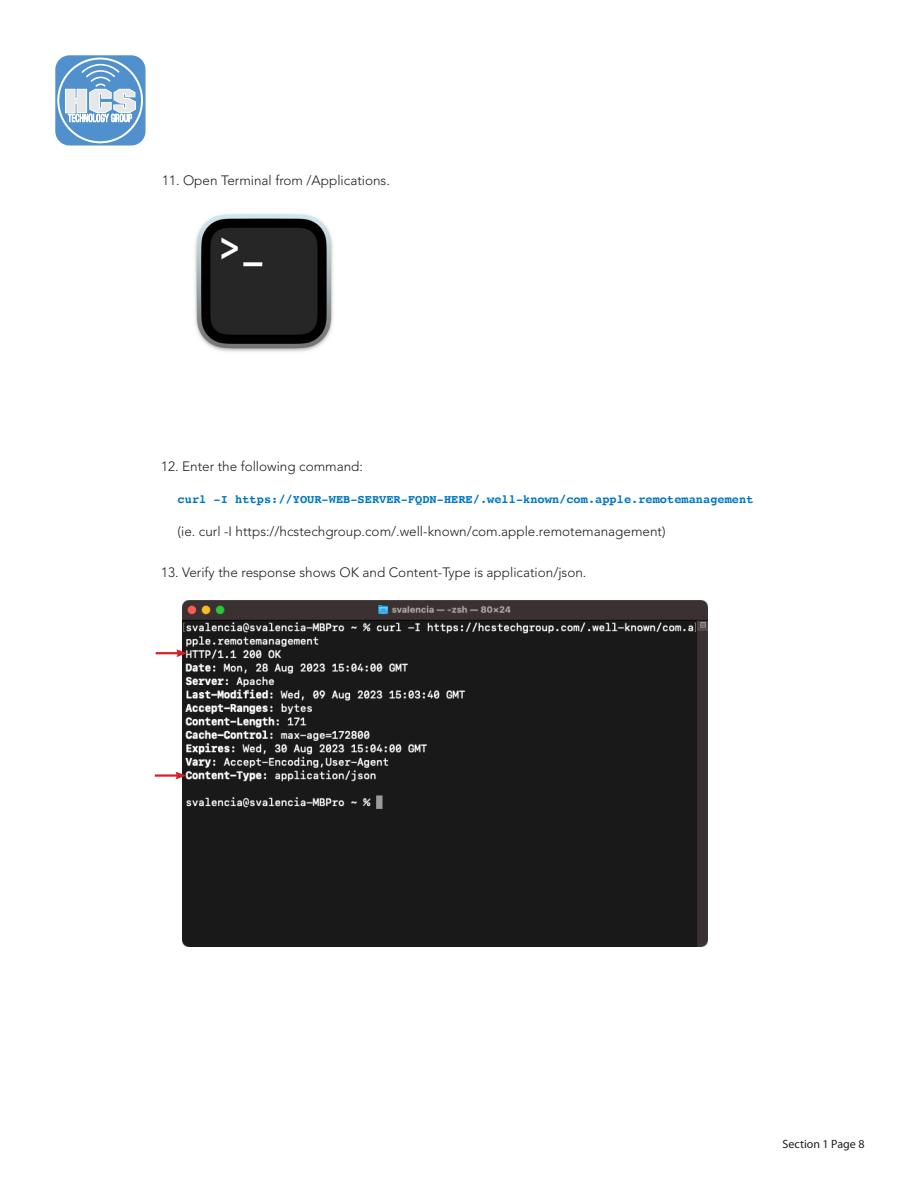
<style>
.page{position:relative;width:918px;height:1188px;background:#fff}
.page>*{position:absolute;margin:0;border:0;box-sizing:border-box;transform-origin:0 0}
.Copy-space_number_list{font:300 13.5px "Avenir LT Std";color:#231f20}
.Copy-space_number_list-2{font:700 12px "Courier";color:#0077c0}
.t1{font:12px "Myriad Pro";color:#231f20}
</style>
<div class="page">
<div style="left:55px;top:55px;width:91px;height:91px;background:#5090cc;border-radius:14px"></div>
<svg style="left:65px;top:63px;width:71px;height:61px"></svg>
<div style="left:57px;top:58px;width:86px;height:85px;border:2px solid #fff;border-radius:50%"></div>
<img style="left:183px;top:601px;width:525px;height:345px">
<hr style="left:156px;top:652px;width:23px;height:2px;background:#d1232a">
<svg style="left:176px;top:649px;width:11px;height:8px"></svg>
<hr style="left:155px;top:774px;width:23px;height:3px;background:#d1232a">
<svg style="left:175px;top:772px;width:11px;height:7px"></svg>
<img style="left:195px;top:214px;width:138px;height:138px">
<p class="Copy-space_number_list" style="left:162px;top:173px;width:229px">11. Open Terminal from /Applications.</p>
<p class="Copy-space_number_list" style="left:161px;top:458px;width:203px">12. Enter the following command:</p>
<p class="Copy-space_number_list-2" style="left:178px;top:490px;width:577px">curl -I https://YOUR-WEB-SERVER-FQDN-HERE/.well-known/com.apple.remotemanagement</p>
<p class="Copy-space_number_list" style="left:178px;top:523px;width:489px">(ie. curl -I https://hcstechgroup.com/.well-known/com.apple.remotemanagement)</p>
<p class="Copy-space_number_list" style="left:161px;top:565px;width:427px">13. Verify the response shows OK and Content-Type is application/json.</p>
<p class="t1" style="left:783px;top:1136px;width:84px">Section 1 Page 8</p>
</div>
